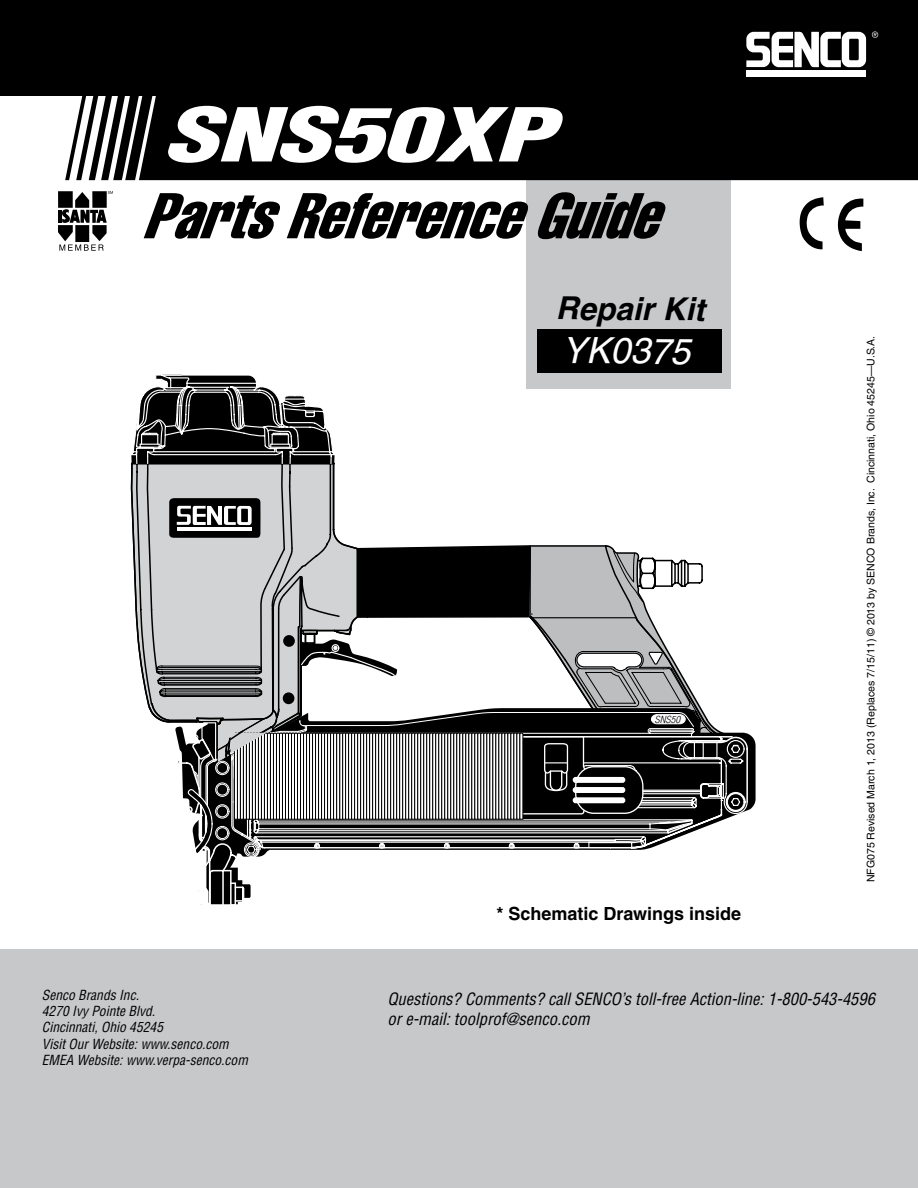
<style>
.page{position:relative;width:918px;height:1188px;background:#fff}
.page>*{position:absolute;margin:0;border:0;box-sizing:border-box;transform-origin:0 0}
.t1{font:italic 900 condensed 72.45px "Helvetica LT";letter-spacing:-.01em;color:#fff;scale:1.49 1}
.t2{font:italic extra-condensed 63.45px "Helvetica";color:#000}
.t3{font:italic 36.3px "Helvetica LT";color:#fff}
.t4{font:italic 700 31.65px "Helvetica LT";color:#000}
.t5{font:700 18.15px "Helvetica LT";color:#000}
.t6{font:italic condensed 16.65px/20px "Helvetica LT Std";color:#000}
.t7{font:italic condensed 13.65px/16.4px "Helvetica LT Std";color:#000}
.t8{font:10.5px "Helvetica LT";color:#000}
.t9{font:italic 300 condensed 9.6px "Helvetica LT Std";color:#000;scale:1.1 1}
</style>
<div class="page">
<div style="left:526px;top:168px;width:205px;height:221px;background:#c7c8ca"></div>
<div style="left:0;top:950px;width:918px;height:238px;background:#c7c8ca"></div>
<div style="left:0;top:0;width:918px;height:96px;background:#000"></div>
<div style="left:65px;top:96px;width:853px;height:84px;background:#000"></div>
<svg style="left:58px;top:191px;width:55px;height:60px"></svg>
<svg style="left:799px;top:197px;width:25px;height:53px"></svg>
<svg style="left:837px;top:198px;width:26px;height:53px"></svg>
<div style="left:537px;top:329px;width:185px;height:44px;background:#000"></div>
<svg style="left:737px;top:732px;width:19px;height:78px"></svg>
<svg style="left:735px;top:738px;width:13px;height:77px"></svg>
<svg style="left:131px;top:374px;width:604px;height:531px"></svg>
<svg style="left:746px;top:32px;width:95px;height:35px"></svg>
<div style="left:746px;top:70px;width:120px;height:7px;background:#fff"></div>
<div style="left:842px;top:32px;width:24px;height:35px;background:#fff;border-radius:7px"></div>
<div style="left:849px;top:39px;width:10px;height:21px;background:#000"></div>
<svg style="left:872px;top:32px;width:6px;height:5px"></svg>
<h1 class="t1" style="left:163px;top:89px;width:263px">SNS50XP</h1>
<h2 class="t2" style="left:142px;top:175px;width:544px">PartsReferenceGuide</h2>
<h3 class="t4" style="left:556px;top:288px;width:150px;rotate:1deg">Repair Kit</h3>
<h3 class="t3" style="left:563px;top:329px;width:130px;rotate:1deg">YK0375</h3>
<p class="t9" style="left:654px;top:713px;width:25px">SNS50</p>
<h3 class="t5" style="left:496px;top:902px;width:246px">* Schematic Drawings inside</h3>
<p class="t8" style="left:865px;top:882px;width:548px;rotate:-90deg">NFG075 Revised March 1, 2013 (Replaces 7/15/11) © 2013 by SENCO Brands, Inc. Cincinnati, Ohio 45245—U.S.A.</p>
<p class="t7" style="left:42px;top:987px;width:208px">Senco Brands Inc.<br>4270 Ivy Pointe Blvd.<br>Cincinnati, Ohio 45245<br>Visit Our Website: www.senco.com<br>EMEA Website: www.verpa-senco.com</p>
<p class="t6" style="left:388px;top:989px;width:489px">Questions? Comments? call SENCO’s toll-free Action-line: 1-800-543-4596 or e-mail: toolprof@senco.com</p>
</div>
